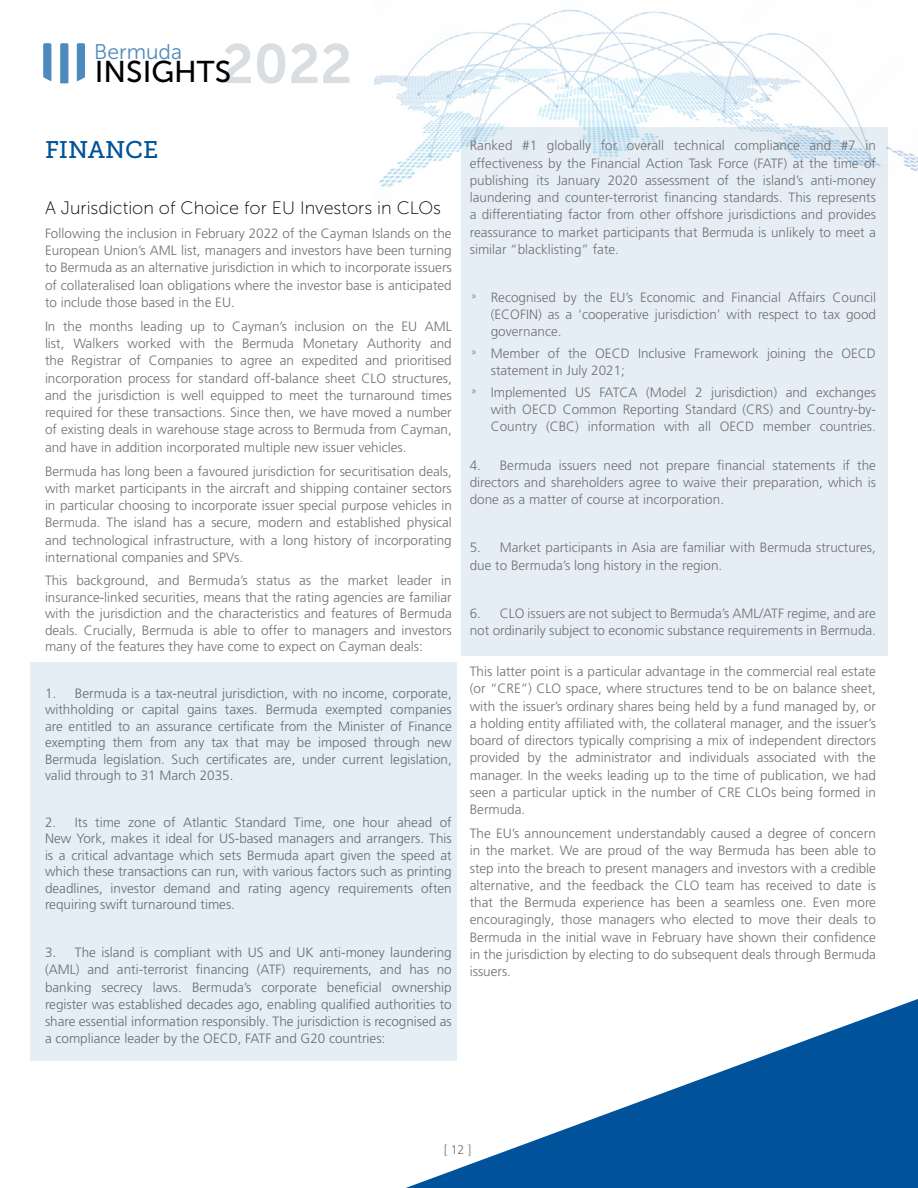
<style>
.page{position:relative;width:918px;height:1188px;background:#fff}
.page>*{position:absolute;margin:0;border:0;box-sizing:border-box;transform-origin:0 0}
.t1{font:30px "Museo Sans 500";color:#000}
.t2{font:24px "Museo Slab 500";color:#00539b}
.t3{font:21.15px "Museo Sans 300";color:#4f8abe}
.t4{font:18px "Museo Sans 100";color:#000}
.t5{font:300 13.5px/17.2px "Frutiger LT Pro";color:#717073;text-align:justify}
.t6{font:300 12.45px "Frutiger LT Pro";color:#717073}
.s1{font-family:"Museo Sans 700";font-size:55.05px;color:#dadee1}
</style>
<div class="page">
<svg style="left:43px;top:43px;width:8px;height:38px"></svg>
<svg style="left:60px;top:43px;width:8px;height:40px"></svg>
<svg style="left:77px;top:43px;width:8px;height:38px"></svg>
<img style="left:375px;top:10px;width:543px;height:177px">
<div style="left:461px;top:127px;width:427px;height:529px;background:#e6eef5"></div>
<svg style="left:406px;top:999px;width:512px;height:189px;fill:#00539b"></svg>
<div style="left:30px;top:662px;width:427px;height:399px;background:#e6eef5"></div>
<h1 class="t1" style="left:95px;top:55px;width:259px">INSIGHTS<span class="s1">2022</span></h1>
<h3 class="t3" style="left:94px;top:40px;width:89px">Bermuda</h3>
<h2 class="t2" style="left:45px;top:137px;width:115px">FINANCE</h2>
<h3 class="t4" style="left:45px;top:198px;width:398px">A Jurisdiction of Choice for EU Investors in CLOs</h3>
<p class="t5" style="left:45px;top:225px;width:408px">Following the inclusion in February 2022 of the Cayman Islands on the European Union’s AML list, managers and investors have been turning to Bermuda as an alternative jurisdiction in which to incorporate issuers of collateralised loan obligations where the investor base is anticipated to include those based in the EU.</p>
<p class="t5" style="left:45px;top:318px;width:408px">In the months leading up to Cayman’s inclusion on the EU AML list, Walkers worked with the Bermuda Monetary Authority and the Registrar of Companies to agree an expedited and prioritised incorporation process for standard off-balance sheet CLO structures, and the jurisdiction is well equipped to meet the turnaround times required for these transactions. Since then, we have moved a number of existing deals in warehouse stage across to Bermuda from Cayman, and have in addition incorporated multiple new issuer vehicles.</p>
<p class="t5" style="left:45px;top:462px;width:408px">Bermuda has long been a favoured jurisdiction for securitisation deals, with market participants in the aircraft and shipping container sectors in particular choosing to incorporate issuer special purpose vehicles in Bermuda. The island has a secure, modern and established physical and technological infrastructure, with a long history of incorporating international companies and SPVs.</p>
<p class="t5" style="left:45px;top:572px;width:408px;line-height:16.5px">This background, and Bermuda’s status as the market leader in insurance-linked securities, means that the rating agencies are familiar with the jurisdiction and the characteristics and features of Bermuda deals. Crucially, Bermuda is able to offer to managers and investors many of the features they have come to expect on Cayman deals:</p>
<p class="t5" style="left:45px;top:685px;width:408px;line-height:16.5px">1. Bermuda is a tax-neutral jurisdiction, with no income, corporate, withholding or capital gains taxes. Bermuda exempted companies are entitled to an assurance certificate from the Minister of Finance exempting them from any tax that may be imposed through new Bermuda legislation. Such certificates are, under current legislation, valid through to 31 March 2035.</p>
<p class="t5" style="left:45px;top:814px;width:408px;line-height:16.5px">2. Its time zone of Atlantic Standard Time, one hour ahead of New York, makes it ideal for US-based managers and arrangers. This is a critical advantage which sets Bermuda apart given the speed at which these transactions can run, with various factors such as printing deadlines, investor demand and rating agency requirements often requiring swift turnaround times.</p>
<p class="t5" style="left:45px;top:944px;width:408px">3. The island is compliant with US and UK anti-money laundering (AML) and anti-terrorist financing (ATF) requirements, and has no banking secrecy laws. Bermuda’s corporate beneficial ownership register was established decades ago, enabling qualified authorities to share essential information responsibly. The jurisdiction is recognised as a compliance leader by the OECD, FATF and G20 countries:</p>
<p class="t5" style="left:470px;top:137px;width:408px">Ranked #1 globally for overall technical compliance and #7 in effectiveness by the Financial Action Task Force (FATF) at the time of publishing its January 2020 assessment of the island’s anti-money laundering and counter-terrorist financing standards. This represents a differentiating factor from other offshore jurisdictions and provides reassurance to market participants that Bermuda is unlikely to meet a similar “blacklisting” fate.</p>
<p class="t5" style="left:491px;top:289px;width:387px;text-indent:-19px"><sup>»</sup> Recognised by the EU’s Economic and Financial Affairs Council (ECOFIN) as a ‘cooperative jurisdiction’ with respect to tax good governance.</p>
<p class="t5" style="left:491px;top:345px;width:387px;text-indent:-19px"><sup>»</sup> Member of the OECD Inclusive Framework joining the OECD statement in July 2021;</p>
<p class="t5" style="left:491px;top:383px;width:387px;text-indent:-19px"><sup>»</sup> Implemented US FATCA (Model 2 jurisdiction) and exchanges with OECD Common Reporting Standard (CRS) and Country-by-Country (CBC) information with all OECD member countries.</p>
<p class="t5" style="left:470px;top:457px;width:408px">4. Bermuda issuers need not prepare financial statements if the directors and shareholders agree to waive their preparation, which is done as a matter of course at incorporation.</p>
<p class="t5" style="left:470px;top:539px;width:408px">5. Market participants in Asia are familiar with Bermuda structures, due to Bermuda’s long history in the region.</p>
<p class="t5" style="left:470px;top:604px;width:408px">6. CLO issuers are not subject to Bermuda’s AML/ATF regime, and are not ordinarily subject to economic substance requirements in Bermuda.</p>
<p class="t5" style="left:470px;top:663px;width:408px">This latter point is a particular advantage in the commercial real estate (or “CRE”) CLO space, where structures tend to be on balance sheet, with the issuer’s ordinary shares being held by a fund managed by, or a holding entity affiliated with, the collateral manager, and the issuer’s board of directors typically comprising a mix of independent directors provided by the administrator and individuals associated with the manager. In the weeks leading up to the time of publication, we had seen a particular uptick in the number of CRE CLOs being formed in Bermuda.</p>
<p class="t5" style="left:470px;top:825px;width:408px">The EU’s announcement understandably caused a degree of concern in the market. We are proud of the way Bermuda has been able to step into the breach to present managers and investors with a credible alternative, and the feedback the CLO team has received to date is that the Bermuda experience has been a seamless one. Even more encouragingly, those managers who elected to move their deals to Bermuda in the initial wave in February have shown their confidence in the jurisdiction by electing to do subsequent deals through Bermuda issuers.</p>
<p class="t6" style="left:444px;top:1143px;width:29px">[ 12 ]</p>
</div>
